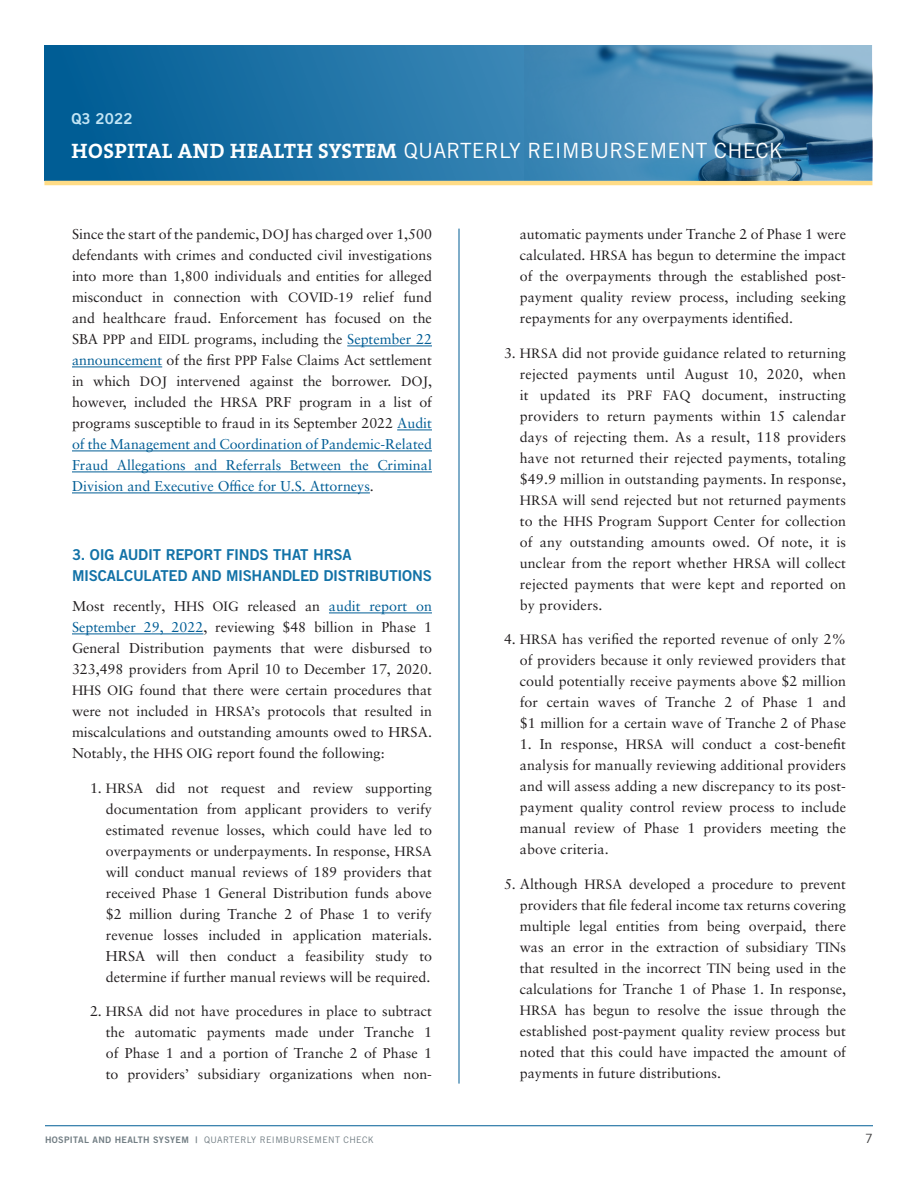
<style>
.page{position:relative;width:918px;height:1188px;background:#fff}
.page>*{position:absolute;margin:0;border:0;box-sizing:border-box;transform-origin:0 0}
.t1{font:21px "Trade Gothic LT Pro";letter-spacing:.01em;color:#fff}
.HED_1__TG_B2_11{font:15px/21px "Trade Gothic LT Pro Bd 2";letter-spacing:-.015em;color:#1272a7}
.t2{font:15px "Trade Gothic LT Pro Bd 2";letter-spacing:.01em;color:#c2e5f5}
.LIST_1__S_9{font:14.25px/21px "Sabon LT Pro";color:#231f20;text-align:justify}
.t3{font:12.75px "Trade Gothic LT Pro";color:#3e3e3f}
.t4{font:9px "Trade Gothic LT Pro";letter-spacing:.04em;color:#717d83}
.s1{font-family:"The Serif B W7";font-weight:700}
.s2{font-size:13.5px}
.s3{color:#005d95}
.s4{font-family:"Trade Gothic LT Pro Bd 2"}
</style>
<div class="page">
<hr style="left:44px;top:181px;width:828px;height:4px;background:#ffdc86">
<svg style="left:44px;top:45px;width:480px;height:136px;background:#1a6fa3"></svg>
<img style="left:524px;top:45px;width:349px;height:136px">
<hr style="left:45px;top:1125px;width:828px;height:1px;background:#005d95">
<hr style="left:459px;top:229px;width:1px;height:855px;background:#005d95">
<hr style="left:347px;top:346px;width:85px;height:1px;background:#005d95">
<hr style="left:72px;top:367px;width:90px;height:1px;background:#005d95">
<hr style="left:397px;top:430px;width:35px;height:1px;background:#005d95">
<hr style="left:72px;top:451px;width:360px;height:1px;background:#005d95">
<hr style="left:72px;top:472px;width:360px;height:1px;background:#005d95">
<hr style="left:72px;top:493px;width:298px;height:1px;background:#005d95">
<hr style="left:329px;top:613px;width:103px;height:1px;background:#005d95">
<hr style="left:72px;top:634px;width:131px;height:1px;background:#005d95">
<p class="t2" style="left:71px;top:109px;width:63px">Q3 2022</p>
<h1 class="t1" style="left:72px;top:138px;width:713px"><span class="s1">HOSPITAL AND HEALTH SYSTEM</span> QUARTERLY REIMBURSEMENT CHECK</h1>
<p class="LIST_1__S_9" style="left:72px;top:224px;width:362px">Since the start of the pandemic, <span class="s2">DOJ</span> has charged over 1,500 defendants with crimes and conducted civil investigations into more than 1,800 individuals and entities for alleged misconduct in connection with <span class="s2">COVID-19</span> relief fund and healthcare fraud. Enforcement has focused on the SBA <span class="s2">PPP</span> and <span class="s2">EIDL</span> programs, including the <span class="s3">September 22 announcement</span> of the first <span class="s2">PPP</span> False Claims Act settlement in which <span class="s2">DOJ</span> intervened against the borrower. <span class="s2">DOJ</span>, however, included the <span class="s2">HRSA</span> PRF program in a list of programs susceptible to fraud in its September 2022 <span class="s3">Audit of the Management and Coordination of Pandemic-Related Fraud Allegations and Referrals Between the Criminal Division and Executive Office for U.S. Attorneys</span>.</p>
<p class="HED_1__TG_B2_11" style="left:72px;top:544px;width:361px">3. OIG AUDIT REPORT FINDS THAT HRSA<br>MISCALCULATED AND MISHANDLED DISTRIBUTIONS</p>
<p class="LIST_1__S_9" style="left:72px;top:596px;width:362px">Most recently, H<span class="s2">HS OIG</span> released an <span class="s3">audit report on September 29, 2022</span>, reviewing $48 billion in Phase 1<br>General Distribution payments that were disbursed to 323,498 providers from April 10 to December 17, 2020.<br><span class="s2">HHS OIG</span> found that there were certain procedures that were not included in <span class="s2">HRSA’</span>s protocols that resulted in miscalculations and outstanding amounts owed to HRSA.<br>Notably, the <span class="s2">HHS OIG</span> report found the following:</p>
<p class="LIST_1__S_9" style="left:106px;top:777px;width:328px;text-indent:-16px">1. <span class="s2">HRSA</span> did not request and review supporting documentation from applicant providers to verify estimated revenue losses, which could have led to overpayments or underpayments. In response, <span class="s2">HRSA </span>will conduct manual reviews of 189 providers that received Phase 1 General Distribution funds above $2 million during Tranche 2 of Phase 1 to verify revenue losses included in application materials.<br>HRSA will then conduct a feasibility study to determine if further manual reviews will be required.</p>
<p class="LIST_1__S_9" style="left:106px;top:1001px;width:328px;text-indent:-16px">2. <span class="s2">HRSA</span> did not have procedures in place to subtract the automatic payments made under Tranche 1 of Phase 1 and a portion of Tranche 2 of Phase 1 to providers’ subsidiary organizations when non-</p>
<p class="LIST_1__S_9" style="left:520px;top:224px;width:328px">automatic payments under Tranche 2 of Phase 1 were calculated. <span class="s2">HRSA</span> has begun to determine the impact of the overpayments through the established post&shy;payment quality review process, including seeking repayments for any overpayments identified.</p>
<p class="LIST_1__S_9" style="left:520px;top:342px;width:328px;text-indent:-16px">3. <span class="s2">HRSA</span> did not provide guidance related to returning rejected payments until August 10, 2020, when it updated its <span class="s2">PRF FAQ</span> document, instructing providers to return payments within 15 calendar days of rejecting them. As a result, 118 providers have not returned their rejected payments, totaling $49.9 million in outstanding payments. In response, <span class="s2">HRSA</span> will send rejected but not returned payments to the <span class="s2">HHS</span> Program Support Center for collection of any outstanding amounts owed. Of note, it is unclear from the report whether <span class="s2">HRSA</span> will collect rejected payments that were kept and reported on by providers.</p>
<p class="LIST_1__S_9" style="left:520px;top:629px;width:328px;text-indent:-16px">4. <span class="s2">HRSA</span> has verified the reported revenue of only 2% of providers because it only reviewed providers that could potentially receive payments above $2 million for certain waves of Tranche 2 of Phase 1 and $1 million for a certain wave of Tranche 2 of Phase</p>
<p class="LIST_1__S_9" style="left:520px;top:734px;width:328px">1. In response, <span class="s2">HRSA</span> will conduct a cost-benefit analysis for manually reviewing additional providers and will assess adding a new discrepancy to its post&shy;payment quality control review process to include manual review of Phase 1 providers meeting the above criteria.</p>
<p class="LIST_1__S_9" style="left:520px;top:873px;width:328px;text-indent:-16px">5. Although <span class="s2">HRSA</span> developed a procedure to prevent providers that file federal income tax returns covering multiple legal entities from being overpaid, there was an error in the extraction of subsidiary <span class="s2">TIN</span>s that resulted in the incorrect <span class="s2">TIN</span> being used in the calculations for Tranche 1 of Phase 1. In response, <span class="s2">HRSA</span> has begun to resolve the issue through the established post-payment quality review process but noted that this could have impacted the amount of payments in future distributions.</p>
<p class="t4" style="left:45px;top:1134px;width:330px"><span class="s4">HOSPITAL AND HEALTH SYSYEM |</span> QUARTERLY REIMBURSEMENT CHECK</p>
<p class="t3" style="left:865px;top:1131px;width:9px">7</p>
</div>
